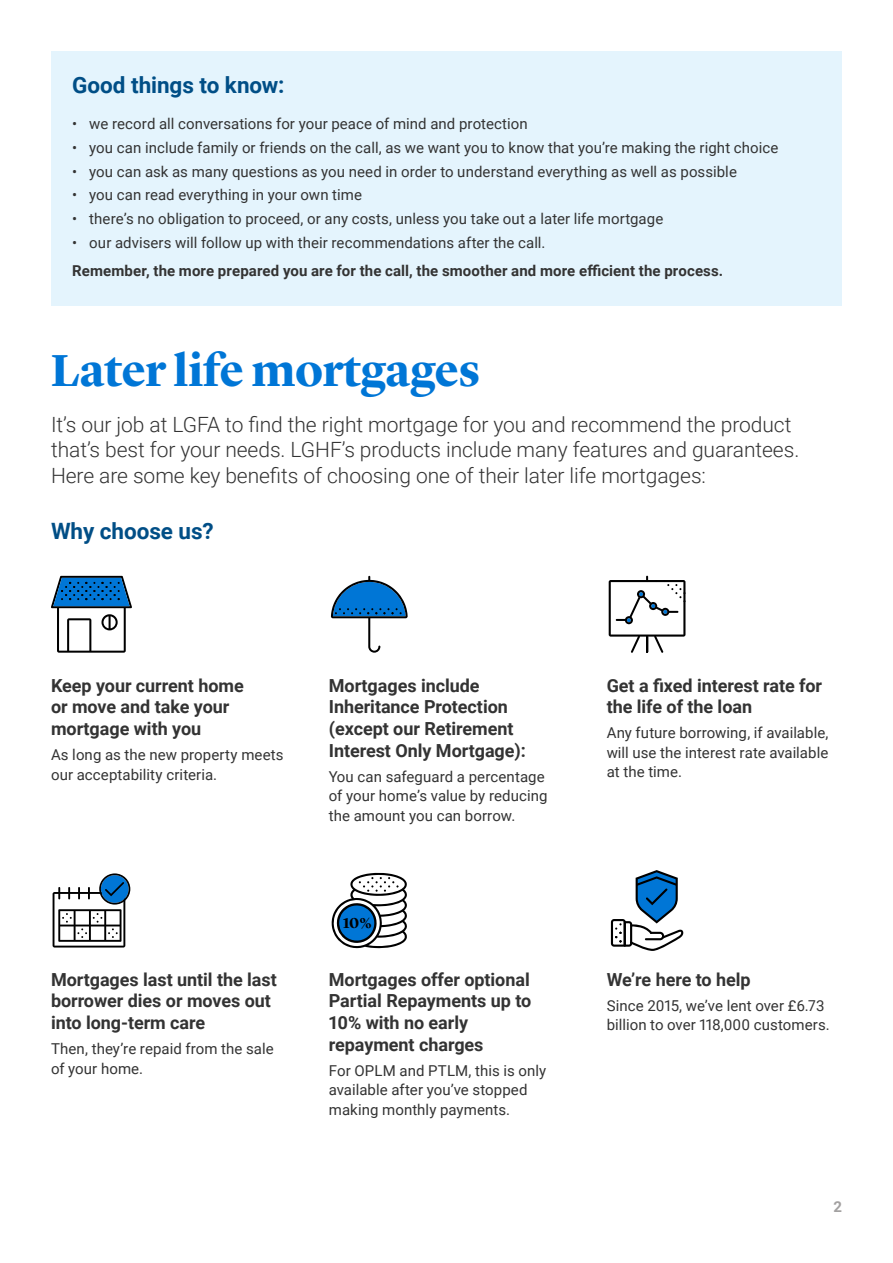
<style>
.page{position:relative;width:893px;height:1263px;background:#fff}
.page>*{position:absolute;margin:0;border:0;box-sizing:border-box;transform-origin:0 0}
.H2_Lyon_Bd{font:700 46.5px "Lyon Display";letter-spacing:-.005em;color:#0076d6}
.H2_Roboto_Bd_Core_Blue{font:700 22.5px "Roboto";letter-spacing:-.005em;color:#004e86}
.Body_Intro_Lt{font:300 21px/25.5px "Roboto";letter-spacing:-.005em;color:#333}
.H3_Roboto_Bd{font:700 18px/21.8px "Roboto";letter-spacing:-.005em;color:#333}
.Body_Rg{font:15px/19.5px "Roboto";letter-spacing:.005em;color:#333}
.Body_Rg-2{font:700 15px "Roboto";letter-spacing:.005em;color:#333}
.Body_Rg-3{font:700 15px "Roboto";color:#a3a1a1}
.t1{font:700 14.85px "Lyon Display";color:#000}
</style>
<div class="page">
<div style="left:51px;top:51px;width:791px;height:254px;background:#e4f4fd"></div>
<svg style="left:331px;top:576px;width:77px;height:77px"></svg>
<svg style="left:609px;top:576px;width:76px;height:77px"></svg>
<svg style="left:53px;top:873px;width:77px;height:74px"></svg>
<svg style="left:331px;top:873px;width:76px;height:75px"></svg>
<svg style="left:611px;top:870px;width:72px;height:81px"></svg>
<svg style="left:51px;top:576px;width:81px;height:77px"></svg>
<p class="H2_Roboto_Bd_Core_Blue" style="left:72px;top:69px;width:214px">Good things to know:</p>
<p class="Body_Rg" style="left:72px;top:113px;width:457px">• we record all conversations for your peace of mind and protection</p>
<p class="Body_Rg" style="left:72px;top:137px;width:708px">• you can include family or friends on the call, as we want you to know that you’re making the right choice</p>
<p class="Body_Rg" style="left:72px;top:161px;width:666px">• you can ask as many questions as you need in order to understand everything as well as possible</p>
<p class="Body_Rg" style="left:72px;top:185px;width:291px">• you can read everything in your own time</p>
<p class="Body_Rg" style="left:72px;top:208px;width:592px">• there’s no obligation to proceed, or any costs, unless you take out a later life mortgage</p>
<p class="Body_Rg" style="left:72px;top:232px;width:475px">• our advisers will follow up with their recommendations after the call.</p>
<p class="Body_Rg-2" style="left:72px;top:260px;width:652px">Remember, the more prepared you are for the call, the smoother and more efficient the process.</p>
<p class="H2_Lyon_Bd" style="left:51px;top:336px;width:431px">Later life mortgages</p>
<p class="Body_Intro_Lt" style="left:51px;top:411px;width:750px">It’s our job at LGFA to find the right mortgage for you and recommend the product that’s best for your needs. LGHF’s products include many features and guarantees.<br>Here are some key benefits of choosing one of their later life mortgages:</p>
<p class="H2_Roboto_Bd_Core_Blue" style="left:51px;top:515px;width:164px">Why choose us?</p>
<p class="H3_Roboto_Bd" style="left:51px;top:673px;width:194px">Keep your current home or move and take your mortgage with you</p>
<p class="Body_Rg" style="left:51px;top:744px;width:234px">As long as the new property meets our acceptability criteria.</p>
<p class="H3_Roboto_Bd" style="left:51px;top:968px;width:227px">Mortgages last until the last borrower dies or moves out into long-term care</p>
<p class="Body_Rg" style="left:51px;top:1038px;width:224px">Then, they’re repaid from the sale of your home.</p>
<p class="H3_Roboto_Bd" style="left:329px;top:673px;width:199px">Mortgages include<br>Inheritance Protection (except our Retirement<br>Interest Only Mortgage):</p>
<p class="Body_Rg" style="left:329px;top:766px;width:220px">You can safeguard a percentage of your home’s value by reducing the amount you can borrow.</p>
<p class="t1" style="left:343px;top:911px;width:30px">10%</p>
<p class="H3_Roboto_Bd" style="left:329px;top:968px;width:204px">Mortgages offer optional<br>Partial Repayments up to<br>10% with no early repayment charges</p>
<p class="Body_Rg" style="left:329px;top:1060px;width:219px">For OPLM and PTLM, this is only available after you’ve stopped making monthly payments.</p>
<p class="H3_Roboto_Bd" style="left:607px;top:673px;width:217px">Get a fixed interest rate for the life of the loan</p>
<p class="Body_Rg" style="left:607px;top:723px;width:223px;text-align:justify">Any future borrowing, if available, will use the interest rate available at the time.</p>
<p class="H3_Roboto_Bd" style="left:607px;top:968px;width:146px">We’re here to help</p>
<p class="Body_Rg" style="left:607px;top:995px;width:225px">Since 2015, we’ve lent over £6.73 billion to over 118,000 customers.</p>
<p class="Body_Rg-3" style="left:833px;top:1196px;width:10px">2</p>
</div>
